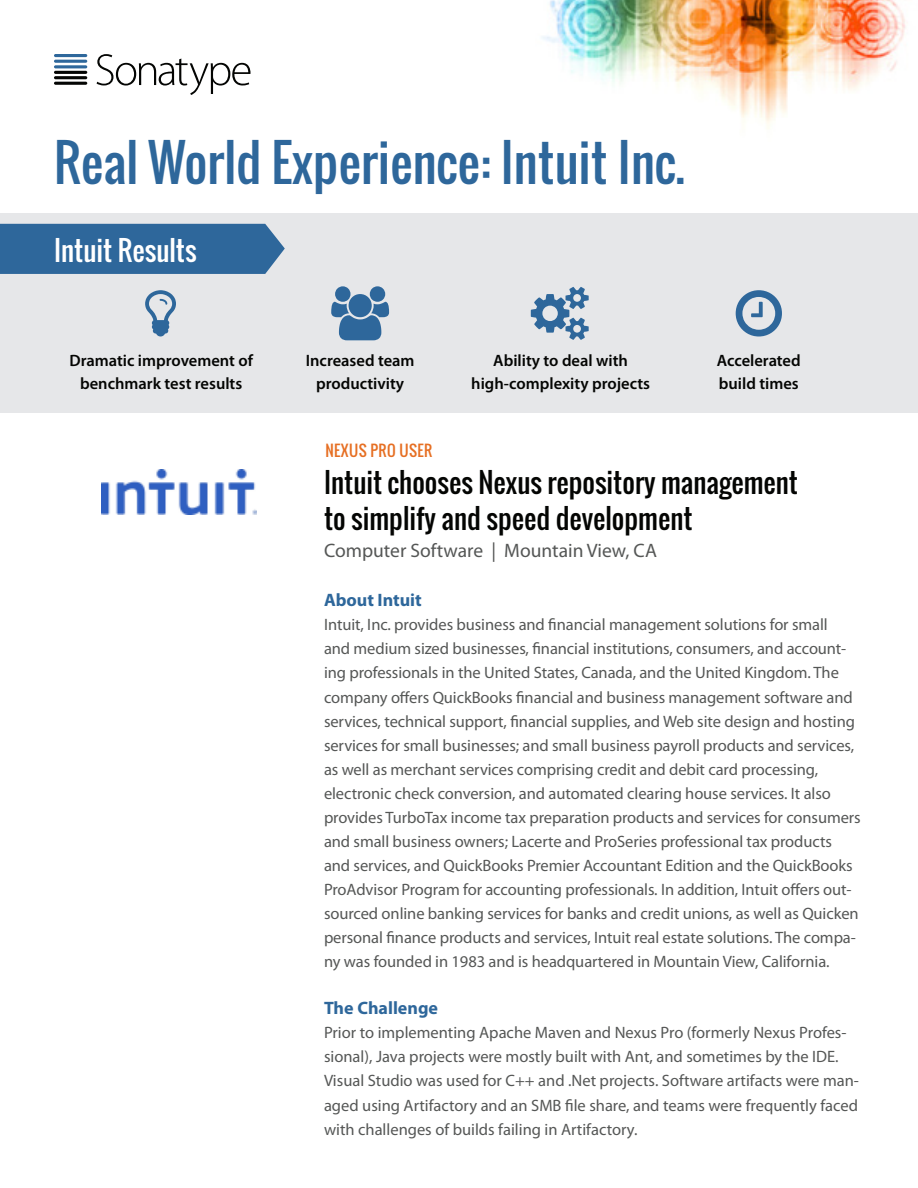
<style>
.page{position:relative;width:918px;height:1188px;background:#fff}
.page>*{position:absolute;margin:0;border:0;box-sizing:border-box;transform-origin:0 0}
.t1{font:49.5px "Oswald";color:#2e679b}
.t2{font:27px/36px "Oswald";color:#040503}
.t3{font:27px "Oswald";color:#fff}
.t4{font:19.5px "Myriad Pro";color:#555756}
.t5{font:700 18px "Myriad Pro";color:#2e679b}
.t6{font:16.5px/24px "Myriad Pro";letter-spacing:-.005em;color:#555756}
.t7{font:600 16.5px/22.5px "Myriad Pro";color:#040503;text-align:center}
.t8{font:15px "Oswald";letter-spacing:.025em;color:#e66f23}
</style>
<div class="page">
<img style="left:542px;top:0;width:364px;height:129px">
<hr style="left:54px;top:60px;width:33px;height:3px;background:#2e679b;border-radius:2px">
<hr style="left:54px;top:54px;width:33px;height:3px;background:#2e679b;border-radius:2px">
<hr style="left:54px;top:65px;width:33px;height:3px;background:#2e679b;border-radius:2px">
<hr style="left:54px;top:76px;width:33px;height:3px;background:#040503;border-radius:2px">
<hr style="left:54px;top:71px;width:33px;height:3px;background:#040503;border-radius:2px">
<hr style="left:54px;top:82px;width:33px;height:3px;background:#040503;border-radius:2px">
<svg style="left:97px;top:54px;width:154px;height:41px"></svg>
<div style="left:0;top:213px;width:918px;height:199px;background:#e6e7e9"></div>
<div style="left:0;top:224px;width:285px;height:50px;background:#2e679b"></div>
<img style="left:101px;top:470px;width:155px;height:45px">
<h1 class="t1" style="left:54px;top:126px;width:633px">Real World Experience: Intuit Inc.</h1>
<h2 class="t3" style="left:54px;top:230px;width:144px">Intuit Results</h2>
<p class="t7" style="left:69px;top:350px;width:185px">Dramatic improvement of benchmark test results</p>
<p class="t7" style="left:306px;top:350px;width:110px">Increased team productivity</p>
<p class="t7" style="left:471px;top:350px;width:180px">Ability to deal with high-complexity projects</p>
<p class="t7" style="left:717px;top:350px;width:85px;text-align:left">Accelerated build times</p>
<p class="t8" style="left:326px;top:439px;width:100px">nexus pro user</p>
<h2 class="t2" style="left:324px;top:464px;width:476px">Intuit chooses Nexus repository management to simplify and speed development</h2>
<p class="t4" style="left:324px;top:540px;width:334px">Computer Software | Mountain View, CA</p>
<p class="t5" style="left:324px;top:590px;width:99px">About Intuit</p>
<p class="t6" style="left:324px;top:613px;width:538px">Intuit, Inc. provides business and financial management solutions for small<br>and medium sized businesses, financial institutions, consumers, and account&shy;ing professionals in the United States, Canada, and the United Kingdom. The company offers QuickBooks financial and business management software and services, technical support, financial supplies, and Web site design and hosting services for small businesses; and small business payroll products and services, as well as merchant services comprising credit and debit card processing, electronic check conversion, and automated clearing house services. It also provides TurboTax income tax preparation products and services for consumers and small business owners; Lacerte and ProSeries professional tax products and services, and QuickBooks Premier Accountant Edition and the QuickBooks ProAdvisor Program for accounting professionals. In addition, Intuit offers out&shy;sourced online banking services for banks and credit unions, as well as Quicken personal finance products and services, Intuit real estate solutions. The compa&shy;ny was founded in 1983 and is headquartered in Mountain View, California.</p>
<p class="t5" style="left:324px;top:998px;width:116px">The Challenge</p>
<p class="t6" style="left:324px;top:1021px;width:536px">Prior to implementing Apache Maven and Nexus Pro (formerly Nexus Profes&shy;sional), Java projects were mostly built with Ant, and sometimes by the IDE.<br>Visual Studio was used for C++ and .Net projects. Software artifacts were man&shy;aged using Artifactory and an SMB file share, and teams were frequently faced with challenges of builds failing in Artifactory.</p>
</div>
